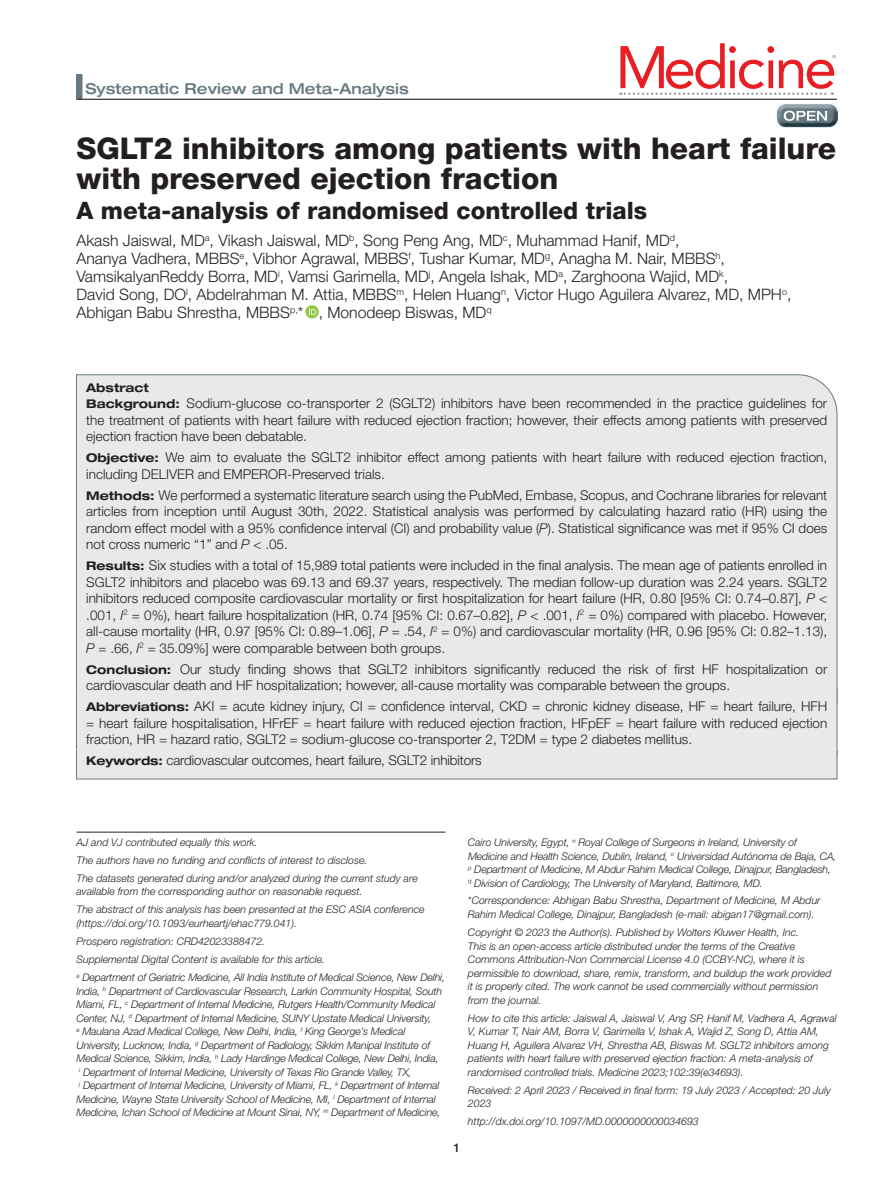
<style>
.page{position:relative;width:891px;height:1188px;background:#fff}
.page>*{position:absolute;margin:0;border:0;box-sizing:border-box;transform-origin:0 0}
.t1{font:59.4px "Avenir";letter-spacing:-.06em;color:#e71e24}
.t2{font:800 30px/30px "Helvetica Neue LT Std";color:#231f20}
.t3{font:800 24px "Helvetica Neue LT Std";color:#231f20}
.t4{font:300 15.75px/18px "Helvetica Neue LT Std";color:#231f20}
.t5{font:500 expanded 15px "Helvetica Neue LT Std";color:#667981}
.t6{font:300 13.5px/16.5px "Helvetica Neue LT Std";color:#231f20;text-align:justify}
.t7{font:700 expanded 12px "Helvetica Neue LT Std";color:#231f20}
.t8{font:500 12px "Helvetica Neue LT Std";color:#231f20}
.t9{font:italic 300 10.5px/13.5px "Helvetica Neue LT Std";color:#231f20}
.t10{font:500 10.35px "Akzidenz Grotesk BE";color:#909295}
.s1{font-weight:700;font-stretch:expanded;font-size:12px}
.s2{font-style:italic}
</style>
<div class="page">
<div style="left:76px;top:74px;width:6px;height:25px;background:#677981"></div>
<hr style="left:76px;top:99px;width:761px;height:1px;background:#231f20">
<img style="left:776px;top:104px;width:61px;height:24px">
<svg style="left:784px;top:111px;width:43px;height:10px"></svg>
<svg style="left:620px;top:93px;width:213px;height:2px"></svg>
<div style="left:76px;top:374px;width:762px;height:330px;background:#e9e9e9"></div>
<div style="left:76px;top:688px;width:761px;height:71px;background:#e9e9e9"></div>
<div style="left:76px;top:750px;width:761px;height:29px;background:#e9e9e9"></div>
<svg style="left:305px;top:305px;width:14px;height:13px"></svg>
<svg style="left:309px;top:308px;width:7px;height:7px"></svg>
<hr style="left:76px;top:832px;width:370px;height:1px;background:#231f20">
<h3 class="t5" style="left:86px;top:80px;width:325px">Systematic Review and Meta-Analysis</h3>
<h1 class="t1" style="left:615px;top:33px;width:223px">Medicine</h1>
<p class="t10" style="left:832px;top:52px;width:6px">®</p>
<h2 class="t2" style="left:76px;top:134px;width:761px">SGLT2 inhibitors among patients with heart failure with preserved ejection fraction</h2>
<h3 class="t3" style="left:76px;top:197px;width:572px">A meta-analysis of randomised controlled trials</h3>
<p class="t4" style="left:76px;top:231px;width:717px">Akash Jaiswal, MD<sup>a</sup>, Vikash Jaiswal, MD<sup>b</sup>, Song Peng Ang, MD<sup>c</sup>, Muhammad Hanif, MD<sup>d</sup>,<br>Ananya Vadhera, MBBS<sup>e</sup>, Vibhor Agrawal, MBBS<sup>f</sup>, Tushar Kumar, MD<sup>g</sup>, Anagha M. Nair, MBBS<sup>h</sup>, VamsikalyanReddy Borra, MD<sup>i</sup>, Vamsi Garimella, MD<sup>j</sup>, Angela Ishak, MD<sup>a</sup>, Zarghoona Wajid, MD<sup>k</sup>,<br>David Song, DO<sup>l</sup>, Abdelrahman M. Attia, MBBS<sup>m</sup>, Helen Huang<sup>n</sup>, Victor Hugo Aguilera Alvarez, MD, MPH<sup>o</sup>, Abhigan Babu Shrestha, MBBS<sup>p,</sup>* , Monodeep Biswas, MD<sup>q</sup></p>
<p class="t7" style="left:86px;top:380px;width:64px">Abstract</p>
<p class="t6" style="left:86px;top:395px;width:743px"><span class="s1">Background:</span> Sodium-glucose co-transporter 2 (SGLT2) inhibitors have been recommended in the practice guidelines for the treatment of patients with heart failure with reduced ejection fraction; however, their effects among patients with preserved ejection fraction have been debatable.</p>
<p class="t6" style="left:86px;top:449px;width:742px"><span class="s1">Objective:</span> We aim to evaluate the SGLT2 inhibitor effect among patients with heart failure with reduced ejection fraction, including DELIVER and EMPEROR-Preserved trials.</p>
<p class="t6" style="left:86px;top:487px;width:743px"><span class="s1">Methods:</span> We performed a systematic literature search using the PubMed, Embase, Scopus, and Cochrane libraries for relevant articles from inception until August 30th, 2022. Statistical analysis was performed by calculating hazard ratio (HR) using the random effect model with a 95% confidence interval (CI) and probability value (<span class="s2">P</span>). Statistical significance was met if 95% CI does not cross numeric “1” and <span class="s2">P</span> &lt; .05.</p>
<p class="t6" style="left:86px;top:557px;width:743px"><span class="s1">Results:</span> Six studies with a total of 15,989 total patients were included in the final analysis. The mean age of patients enrolled in SGLT2 inhibitors and placebo was 69.13 and 69.37 years, respectively. The median follow-up duration was 2.24 years. SGLT2 inhibitors reduced composite cardiovascular mortality or first hospitalization for heart failure (HR, 0.80 [95% CI: 0.74–0.87], <span class="s2">P</span> &lt; .001, <span class="s2">I</span><sup>2</sup> = 0%), heart failure hospitalization (HR, 0.74 [95% CI: 0.67–0.82], <span class="s2">P</span> &lt; .001, <span class="s2">I</span><sup>2</sup> = 0%) compared with placebo. However, all-cause mortality (HR, 0.97 [95% CI: 0.89–1.06], <span class="s2">P</span> = .54, <span class="s2">I</span><sup>2</sup> = 0%) and cardiovascular mortality (HR, 0.96 [95% CI: 0.82–1.13), <span class="s2">P</span> = .66, <span class="s2">I</span><sup>2</sup> = 35.09%] were comparable between both groups.</p>
<p class="t6" style="left:86px;top:661px;width:743px"><span class="s1">Conclusion:</span> Our study finding shows that SGLT2 inhibitors significantly reduced the risk of first HF hospitalization or cardiovascular death and HF hospitalization; however, all-cause mortality was comparable between the groups.</p>
<p class="t6" style="left:86px;top:698px;width:743px"><span class="s1">Abbreviations:</span> AKI = acute kidney injury, CI = confidence interval, CKD = chronic kidney disease, HF = heart failure, HFH = heart failure hospitalisation, HFrEF = heart failure with reduced ejection fraction, HFpEF = heart failure with reduced ejection fraction, HR = hazard ratio, SGLT2 = sodium-glucose co-transporter 2, T2DM = type 2 diabetes mellitus.</p>
<p class="t6" style="left:86px;top:752px;width:397px"><span class="s1">Keywords:</span> cardiovascular outcomes, heart failure, SGLT2 inhibitors</p>
<p class="t9" style="left:76px;top:833px;width:343px;line-height:18px">AJ and VJ contributed equally this work.<br>The authors have no funding and conflicts of interest to disclose.<br>The datasets generated during and/or analyzed during the current study are</p>
<p class="t9" style="left:76px;top:883px;width:350px;line-height:18px">available from the corresponding author on reasonable request.<br>The abstract of this analysis has been presented at the ESC ASIA conference</p>
<p class="t9" style="left:76px;top:914px;width:370px;line-height:18px">(https://doi.org/10.1093/eurheartj/ehac779.041).<br>Prospero registration: CRD42023388472.<br>Supplemental Digital Content is available for this article.<br><sup>a</sup> Department of Geriatric Medicine, All India Institute of Medical Science, New Delhi,</p>
<p class="t9" style="left:76px;top:984px;width:367px">India, <sup>b</sup> Department of Cardiovascular Research, Larkin Community Hospital, South Miami, FL, <sup>c</sup> Department of Internal Medicine, Rutgers Health/Community Medical Center, NJ, <sup>d</sup> Department of Internal Medicine, SUNY Upstate Medical University,<br><sup>e</sup> Maulana Azad Medical College, New Delhi, India, <sup>f</sup> King George’s Medical University, Lucknow, India, <sup>g</sup> Department of Radiology, Sikkim Manipal Institute of Medical Science, Sikkim, India, <sup>h</sup> Lady Hardinge Medical College, New Delhi, India, <sup>i</sup> Department of Internal Medicine, University of Texas Rio Grande Valley, TX,<br><sup>j</sup> Department of Internal Medicine, University of Miami, FL, <sup>k</sup> Department of Internal Medicine, Wayne State University School of Medicine, MI, <sup>l</sup> Department of Internal Medicine, Ichan School of Medicine at Mount Sinai, NY, <sup>m</sup> Department of Medicine,</p>
<p class="t8" style="left:453px;top:1140px;width:8px">1</p>
<p class="t9" style="left:468px;top:835px;width:370px">Cairo University, Egypt, <sup>n</sup> Royal College of Surgeons in Ireland, University of Medicine and Health Science, Dublin, Ireland, <sup>o</sup> Universidad Autónoma de Baja, CA, <sup>p</sup> Department of Medicine, M Abdur Rahim Medical College, Dinajpur, Bangladesh, <sup>q</sup> Division of Cardiology, The University of Maryland, Baltimore, MD.</p>
<p class="t9" style="left:468px;top:894px;width:354px">*Correspondence: Abhigan Babu Shrestha, Department of Medicine, M Abdur<br>Rahim Medical College, Dinajpur, Bangladesh (e-mail: abigan17@gmail.com).</p>
<p class="t9" style="left:468px;top:925px;width:365px">Copyright © 2023 the Author(s). Published by Wolters Kluwer Health, Inc.<br>This is an open-access article distributed under the terms of the Creative Commons Attribution-Non Commercial License 4.0 (CCBY-NC), where it is permissible to download, share, remix, transform, and buildup the work provided it is properly cited. The work cannot be used commercially without permission from the journal.</p>
<p class="t9" style="left:468px;top:1011px;width:370px">How to cite this article: Jaiswal A, Jaiswal V, Ang SP, Hanif M, Vadhera A, Agrawal V, Kumar T, Nair AM, Borra V, Garimella V, Ishak A, Wajid Z, Song D, Attia AM, Huang H, Aguilera Alvarez VH, Shrestha AB, Biswas M. SGLT2 inhibitors among patients with heart failure with preserved ejection fraction: A meta-analysis of randomised controlled trials. Medicine 2023;102:39(e34693).</p>
<p class="t9" style="left:468px;top:1083px;width:364px">Received: 2 April 2023 / Received in final form: 19 July 2023 / Accepted: 20 July<br>2023</p>
<p class="t9" style="left:468px;top:1114px;width:232px">http://dx.doi.org/10.1097/MD.0000000000034693</p>
</div>
